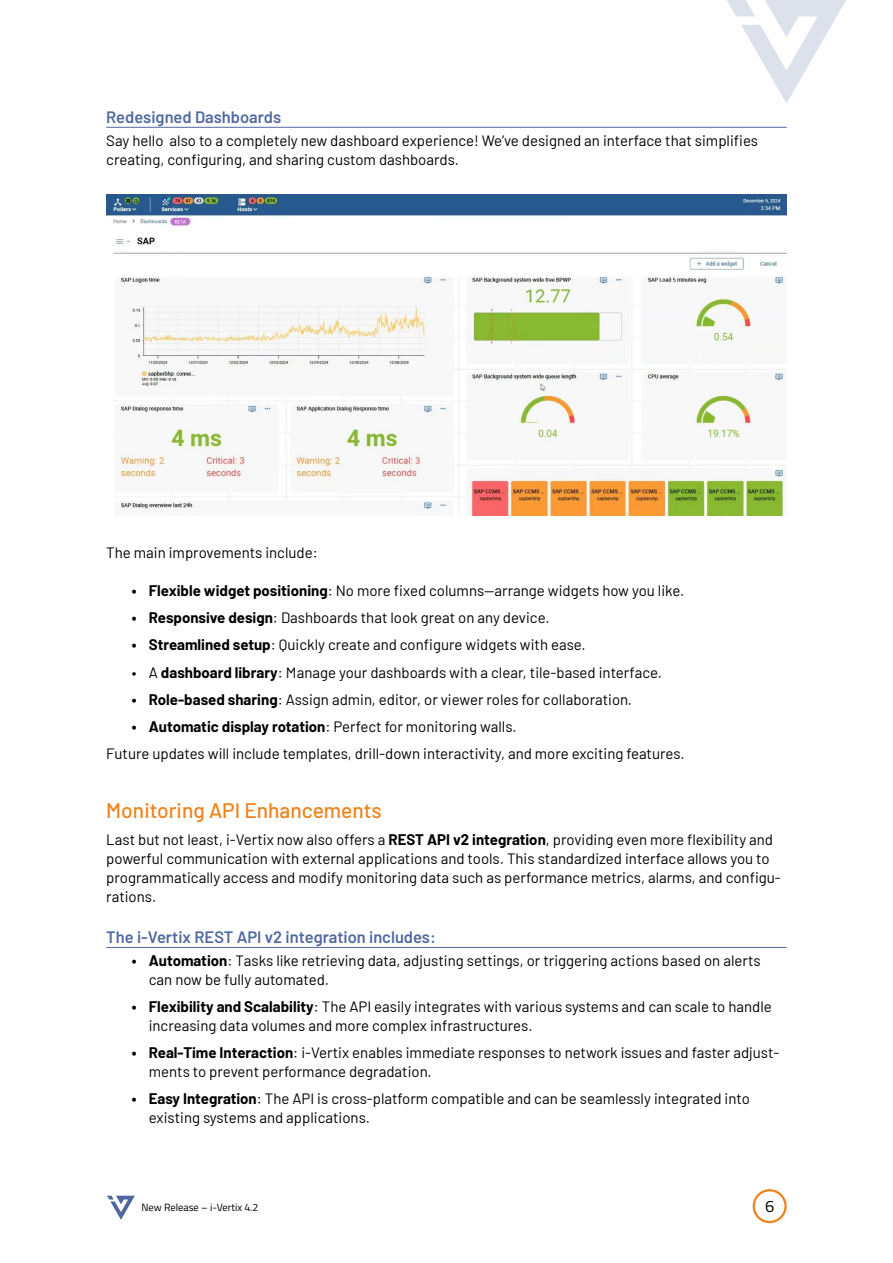
<style>
.page{position:relative;width:893px;height:1263px;background:#fff}
.page>*{position:absolute;margin:0;border:0;box-sizing:border-box;transform-origin:0 0}
.t1{font:500 21px "Barlow";color:#f0821a}
.t2{font:600 16.5px "Barlow";color:#5169a1}
.t3{font:16.5px "Titillium Web";color:#000}
.t4{font:15px/18.8px "Barlow";color:#000}
.t5{font:10.5px "Titillium Web";color:#000}
.s1{font-weight:700}
</style>
<div class="page">
<svg style="left:107px;top:1196px;width:28px;height:24px"></svg>
<div style="left:753px;top:1189px;width:34px;height:34px;border:2px solid #f0821a;border-radius:50%"></div>
<svg style="left:727px;top:0;width:119px;height:103px"></svg>
<hr style="left:106px;top:127px;width:681px;height:1px;background:#5169a1">
<hr style="left:106px;top:947px;width:681px;height:1px;background:#5169a1">
<img style="left:107px;top:195px;width:679px;height:320px">
<p class="t2" style="left:106px;top:105px;width:176px">Redesigned Dashboards</p>
<p class="t4" style="left:106px;top:130px;width:653px">Say hello also to a completely new dashboard experience! We’ve designed an interface that simplifies creating, configuring, and sharing custom dashboards.</p>
<p class="t4" style="left:106px;top:542px;width:213px">The main improvements include:</p>
<p class="t4" style="left:132px;top:580px;width:554px"><span class="s1">• Flexible widget positioning</span>: No more fixed columns—arrange widgets how you like.</p>
<p class="t4" style="left:132px;top:607px;width:419px"><span class="s1">• Responsive design</span>: Dashboards that look great on any device.</p>
<p class="t4" style="left:132px;top:634px;width:455px"><span class="s1">• Streamlined setup</span>: Quickly create and configure widgets with ease.</p>
<p class="t4" style="left:132px;top:662px;width:532px">• A <span class="s1">dashboard library</span>: Manage your dashboards with a clear, tile-based interface.</p>
<p class="t4" style="left:132px;top:689px;width:502px"><span class="s1">• Role-based sharing</span>: Assign admin, editor, or viewer roles for collaboration.</p>
<p class="t4" style="left:106px;top:712px;width:580px;line-height:27.3px;text-indent:26px"><span class="s1">• Automatic display rotation</span>: Perfect for monitoring walls.<br>Future updates will include templates, drill-down interactivity, and more exciting features.</p>
<h1 class="t1" style="left:106px;top:795px;width:277px">Monitoring API Enhancements</h1>
<p class="t4" style="left:106px;top:829px;width:676px">Last but not least, i-Vertix now also offers a <span class="s1">REST API v2 integration</span>, providing even more flexibility and powerful communication with external applications and tools. This standardized interface allows you to programmatically access and modify monitoring data such as performance metrics, alarms, and configu&shy;rations.</p>
<p class="t2" style="left:106px;top:925px;width:331px">The i-Vertix REST API v2 integration includes:</p>
<p class="t4" style="left:149px;top:950px;width:613px;text-indent:-17px"><span class="s1">• Automation</span>: Tasks like retrieving data, adjusting settings, or triggering actions based on alerts can now be fully automated.</p>
<p class="t4" style="left:149px;top:996px;width:624px;text-indent:-17px"><span class="s1">• Flexibility and Scalability</span>: The API easily integrates with various systems and can scale to handle increasing data volumes and more complex infrastructures.</p>
<p class="t4" style="left:149px;top:1042px;width:632px;text-indent:-17px"><span class="s1">• Real-Time Interaction</span>: i-Vertix enables immediate responses to network issues and faster adjust&shy;ments to prevent performance degradation.</p>
<p class="t4" style="left:149px;top:1088px;width:603px;text-indent:-17px"><span class="s1">• Easy Integration</span>: The API is cross-platform compatible and can be seamlessly integrated into existing systems and applications.</p>
<p class="t5" style="left:141px;top:1199px;width:119px">New Release – i-Vertix 4.2</p>
<p class="t3" style="left:765px;top:1194px;width:11px">6</p>
</div>
